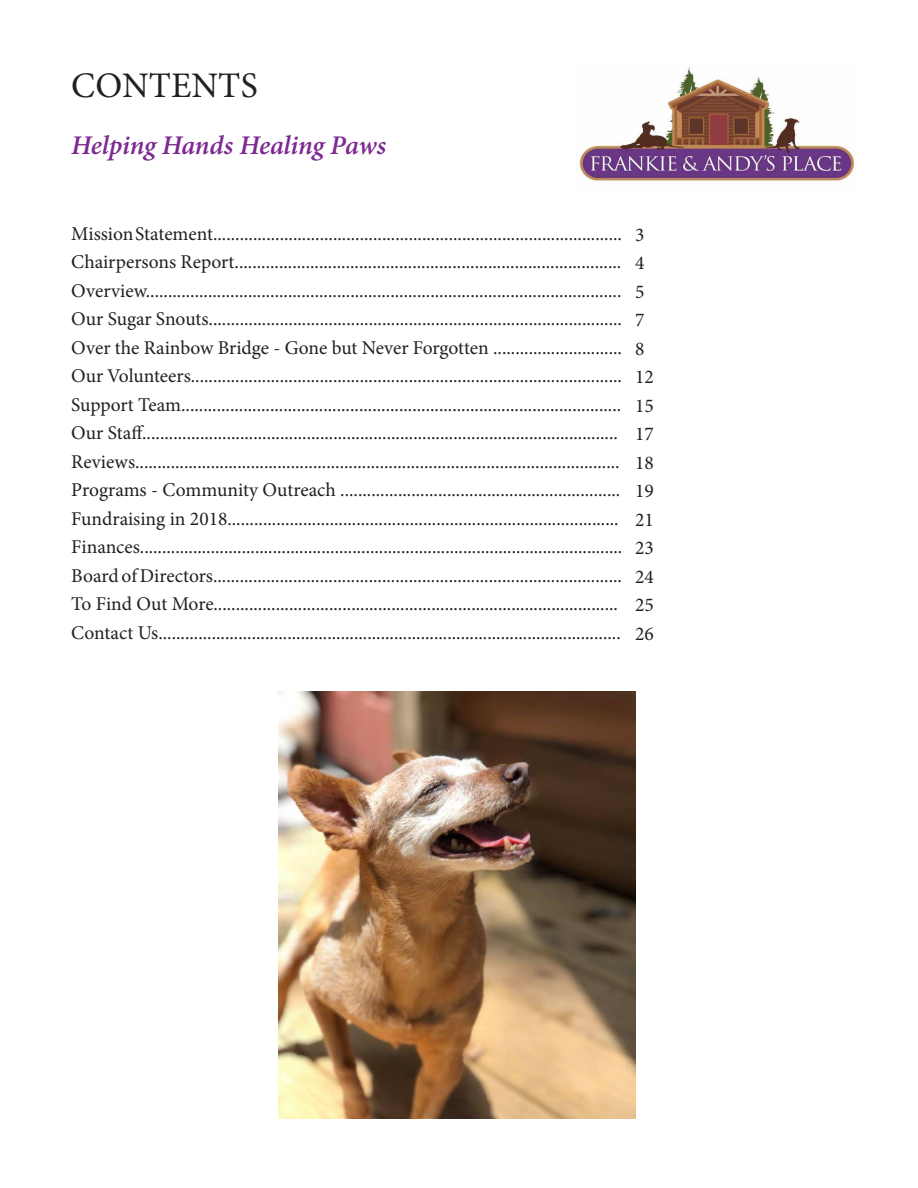
<style>
.page{position:relative;width:918px;height:1188px;background:#fff}
.page>*{position:absolute;margin:0;border:0;box-sizing:border-box;transform-origin:0 0}
.t1{font:36px "Minion Pro";color:#231f20}
.t2{font:italic 600 27px "Minion Pro";letter-spacing:-.01em;color:#7d2991}
.t3{font:19.5px "Minion Pro";color:#231f20}
</style>
<div class="page">
<img style="left:576px;top:68px;width:279px;height:116px">
<img style="left:278px;top:691px;width:357px;height:428px">
<p class="t1" style="left:71px;top:62px;width:188px">CONTENTS</p>
<p class="t2" style="left:71px;top:127px;width:316px">Helping Hands Healing Paws</p>
<p class="t3" style="left:71px;top:221px;width:552px">Mission Statement............................................................................................</p>
<p class="t3" style="left:71px;top:249px;width:552px">Chairpersons Report.......................................................................................</p>
<p class="t3" style="left:71px;top:278px;width:552px">Overview...........................................................................................................</p>
<p class="t3" style="left:71px;top:306px;width:552px">Our Sugar Snouts.............................................................................................</p>
<p class="t3" style="left:71px;top:335px;width:552px">Over the Rainbow Bridge - Gone but Never Forgotten .............................</p>
<p class="t3" style="left:71px;top:363px;width:552px">Our Volunteers.................................................................................................</p>
<p class="t3" style="left:71px;top:392px;width:552px">Support Team...................................................................................................</p>
<p class="t3" style="left:71px;top:420px;width:548px">Our Staff...........................................................................................................</p>
<p class="t3" style="left:71px;top:449px;width:550px">Reviews.............................................................................................................</p>
<p class="t3" style="left:71px;top:477px;width:551px">Programs - Community Outreach ...............................................................</p>
<p class="t3" style="left:71px;top:506px;width:549px">Fundraising in 2018........................................................................................</p>
<p class="t3" style="left:71px;top:534px;width:553px">Finances.............................................................................................................</p>
<p class="t3" style="left:71px;top:563px;width:552px">Board of Directors............................................................................................</p>
<p class="t3" style="left:71px;top:591px;width:548px">To Find Out More...........................................................................................</p>
<p class="t3" style="left:71px;top:620px;width:551px">Contact Us........................................................................................................</p>
<p class="t3" style="left:635px;top:222px;width:11px">3</p>
<p class="t3" style="left:635px;top:250px;width:11px">4</p>
<p class="t3" style="left:635px;top:279px;width:11px">5</p>
<p class="t3" style="left:635px;top:307px;width:11px">7</p>
<p class="t3" style="left:635px;top:336px;width:11px">8</p>
<p class="t3" style="left:635px;top:364px;width:20px">12</p>
<p class="t3" style="left:635px;top:393px;width:20px">15</p>
<p class="t3" style="left:635px;top:421px;width:20px">17</p>
<p class="t3" style="left:635px;top:450px;width:20px">18</p>
<p class="t3" style="left:635px;top:478px;width:20px">19</p>
<p class="t3" style="left:635px;top:507px;width:20px">21</p>
<p class="t3" style="left:635px;top:535px;width:20px">23</p>
<p class="t3" style="left:635px;top:564px;width:20px">24</p>
<p class="t3" style="left:635px;top:592px;width:20px">25</p>
<p class="t3" style="left:635px;top:621px;width:20px">26</p>
</div>
